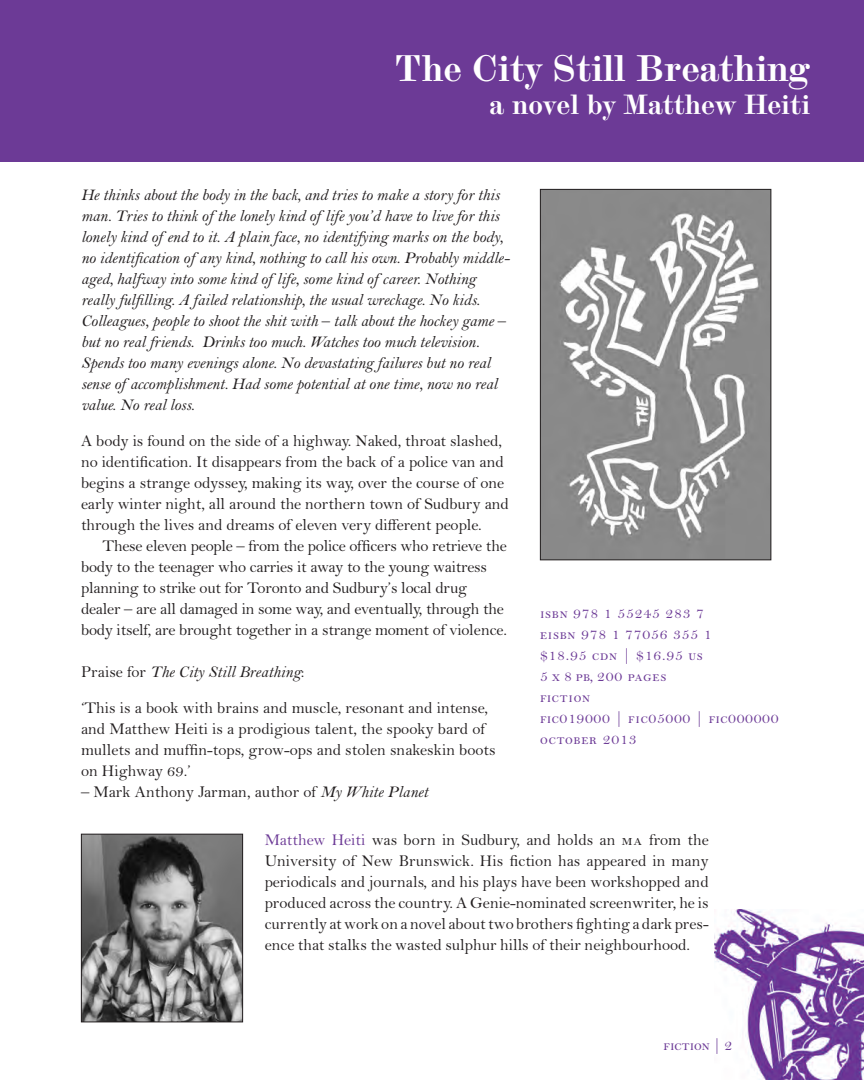
<style>
.page{position:relative;width:864px;height:1080px;background:#fff}
.page>*{position:absolute;margin:0;border:0;box-sizing:border-box;transform-origin:0 0}
.t1{font:700 36px "Scotch Modern";color:#fff}
.t2{font:700 27px "Scotch Modern";color:#fff}
.t3{font:16.5px/21px "Bell";letter-spacing:-.005em;color:#231f20}
.t4{font:italic 16.5px/21px "Bell";letter-spacing:-.005em;color:#231f20}
.t5{font:15.75px/21px "Bell MT Regular SC";letter-spacing:.05em;color:#6c3a96}
.s1{font-style:italic}
.s2{color:#6c3a96}
.s3{font-family:"Bell MT Regular SC"}
</style>
<div class="page">
<div style="left:0;top:0;width:864px;height:162px;background:#6c3a96"></div>
<img style="left:714px;top:909px;width:150px;height:171px">
<img style="left:542px;top:191px;width:227px;height:367px">
<div style="left:540px;top:189px;width:231px;height:371px;border:1px solid #231f20"></div>
<img style="left:83px;top:836px;width:158px;height:184px">
<div style="left:81px;top:834px;width:162px;height:188px;border:1px solid #231f20"></div>
<h1 class="t1" style="left:394px;top:55px;width:417px">The City Still Breathing</h1>
<h2 class="t2" style="left:489px;top:95px;width:322px">a novel by Matthew Heiti</h2>
<p class="t4" style="left:81px;top:186px;width:428px">He thinks about the body in the back, and tries to make a story for this man. Tries to think of the lonely kind of life you’d have to live for this lonely kind of end to it. A plain face, no identifying marks on the body, no identification of any kind, nothing to call his own. Probably middle&shy;aged, halfway into some kind of life, some kind of career. Nothing really fulfilling. A failed relationship, the usual wreckage. No kids.<br>Colleagues, people to shoot the shit with – talk about the hockey game – but no real friends. Drinks too much. Watches too much television.<br>Spends too many evenings alone. No devastating failures but no real sense of accomplishment. Had some potential at one time, now no real value. No real loss.</p>
<p class="t3" style="left:81px;top:432px;width:430px">A body is found on the side of a highway. Naked, throat slashed, no identification. It disappears from the back of a police van and begins a strange odyssey, making its way, over the course of one early winter night, all around the northern town of Sudbury and through the lives and dreams of eleven very different people.</p>
<p class="t3" style="left:81px;top:537px;width:428px;text-indent:22px">These eleven people – from the police officers who retrieve the body to the teenager who carries it away to the young waitress planning to strike out for Toronto and Sudbury’s local drug dealer – are all damaged in some way, and eventually, through the body itself, are brought together in a strange moment of violence.</p>
<p class="t3" style="left:81px;top:656px;width:409px;line-height:36px">Praise for <span class="s1">The City Still Breathing</span>:<br>‘This is a book with brains and muscle, resonant and intense,</p>
<p class="t3" style="left:81px;top:720px;width:416px">and Matthew Heiti is a prodigious talent, the spooky bard of mullets and muffin-tops, grow-ops and stolen snakeskin boots on Highway 69.’</p>
<p class="t3" style="left:81px;top:783px;width:349px">– Mark Anthony Jarman, author of <span class="s1">My White Planet</span></p>
<p class="t5" style="left:540px;top:604px;width:240px">isbn 978 1 55245 283 7<br>eisbn 978 1 77056 355 1<br>$18.95 cdn | $16.95 us<br>5 x 8 pb, 200 pages<br>fiction<br>fic019000 | fic05000 | fic000000 october 2013</p>
<p class="t3" style="left:265px;top:831px;width:446px;text-align:justify"><span class="s2">Matthew Heiti</span> was born in Sudbury, and holds an <span class="s3">ma</span> from the University of New Brunswick. His fiction has appeared in many periodicals and journals, and his plays have been workshopped and produced across the country. A Genie-nominated screenwriter, he is currently at work on a novel about two brothers fighting a dark pres&shy;ence that stalks the wasted sulphur hills of their neighbourhood.</p>
<p class="t5" style="left:663px;top:1036px;width:70px">fiction | 2</p>
</div>
